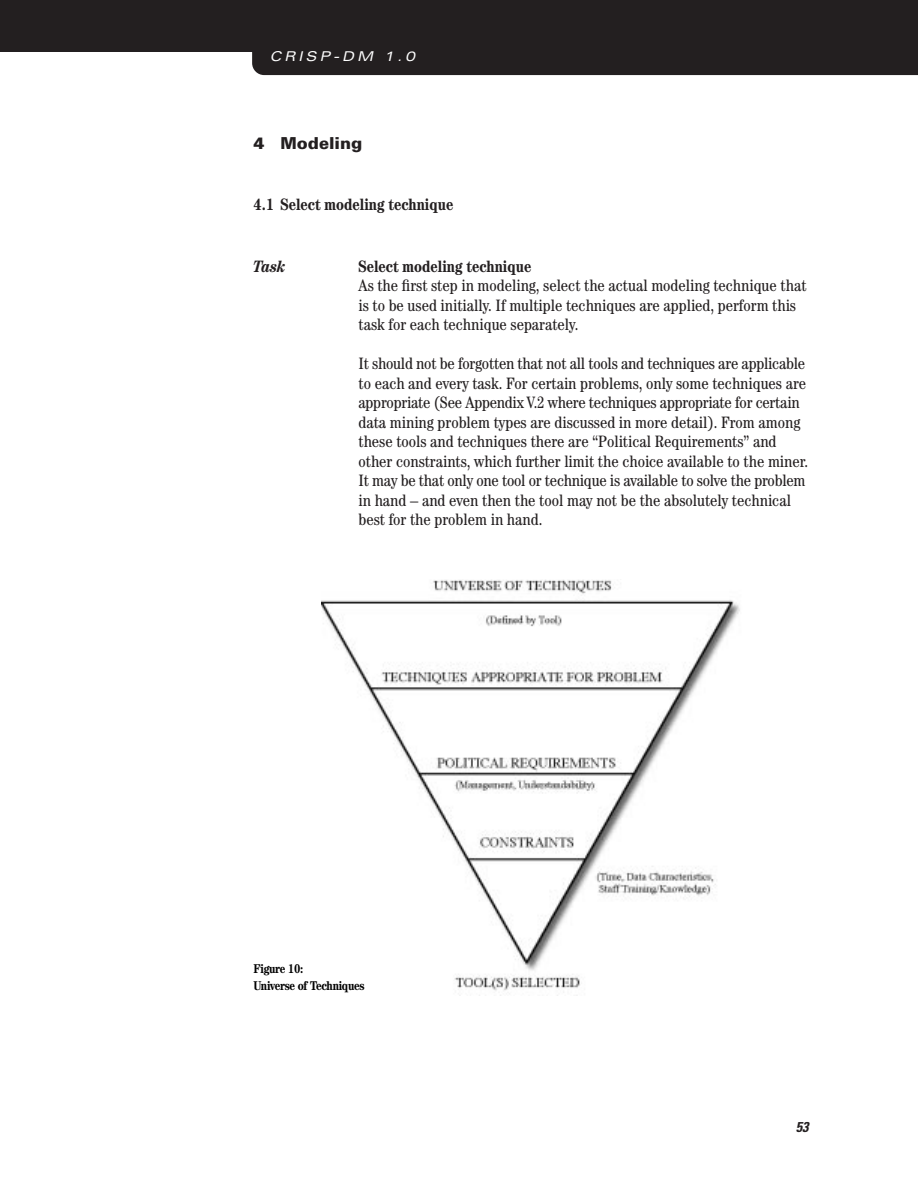
<style>
.page{position:relative;width:918px;height:1188px;background:#fff}
.page>*{position:absolute;margin:0;border:0;box-sizing:border-box;transform-origin:0 0}
.t1{font:condensed 16.5px/19.5px "Century";color:#231f20}
.t2{font:700 condensed 16.5px "Century";color:#231f20}
.t3{font:900 16.5px "Univers";color:#231f20}
.t4{font:italic 700 condensed 16.5px "Century";color:#231f20}
.t5{font:italic 700 condensed 14.25px "Univers";color:#231f20}
.t6{font:italic expanded 13.5px "Univers";color:#fff}
.t7{font:700 condensed 12.75px/16.5px "Century";letter-spacing:-.025em;color:#000}
</style>
<div class="page">
<div style="left:0;top:0;width:918px;height:52px;background:#231f20"></div>
<div style="left:252px;top:52px;width:666px;height:23px;background:#231f20"></div>
<img style="left:321px;top:579px;width:419px;height:417px">
<p class="t6" style="left:269px;top:52px;width:150px">CRISP-DM 1.0</p>
<p class="t3" style="left:254px;top:137px;width:110px">4 Modeling</p>
<p class="t2" style="left:254px;top:199px;width:201px">4.1 Select modeling technique</p>
<p class="t4" style="left:254px;top:260px;width:34px">Task</p>
<p class="t2" style="left:358px;top:260px;width:174px">Select modeling technique</p>
<p class="t1" style="left:358px;top:277px;width:450px">As the first step in modeling, select the actual modeling technique that is to be used initially. If multiple techniques are applied, perform this task for each technique separately.</p>
<p class="t1" style="left:358px;top:355px;width:451px">It should not be forgotten that not all tools and techniques are applicable to each and every task. For certain problems, only some techniques are appropriate (See Appendix V.2 where techniques appropriate for certain data mining problem types are discussed in more detail). From among these tools and techniques there are “Political Requirements” and other constraints, which further limit the choice available to the miner.<br>It may be that only one tool or technique is available to solve the problem in hand – and even then the tool may not be the absolutely technical best for the problem in hand.</p>
<p class="t7" style="left:254px;top:962px;width:112px">Figure 10:<br>Universe of Techniques</p>
<p class="t5" style="left:796px;top:1122px;width:17px">53</p>
</div>
